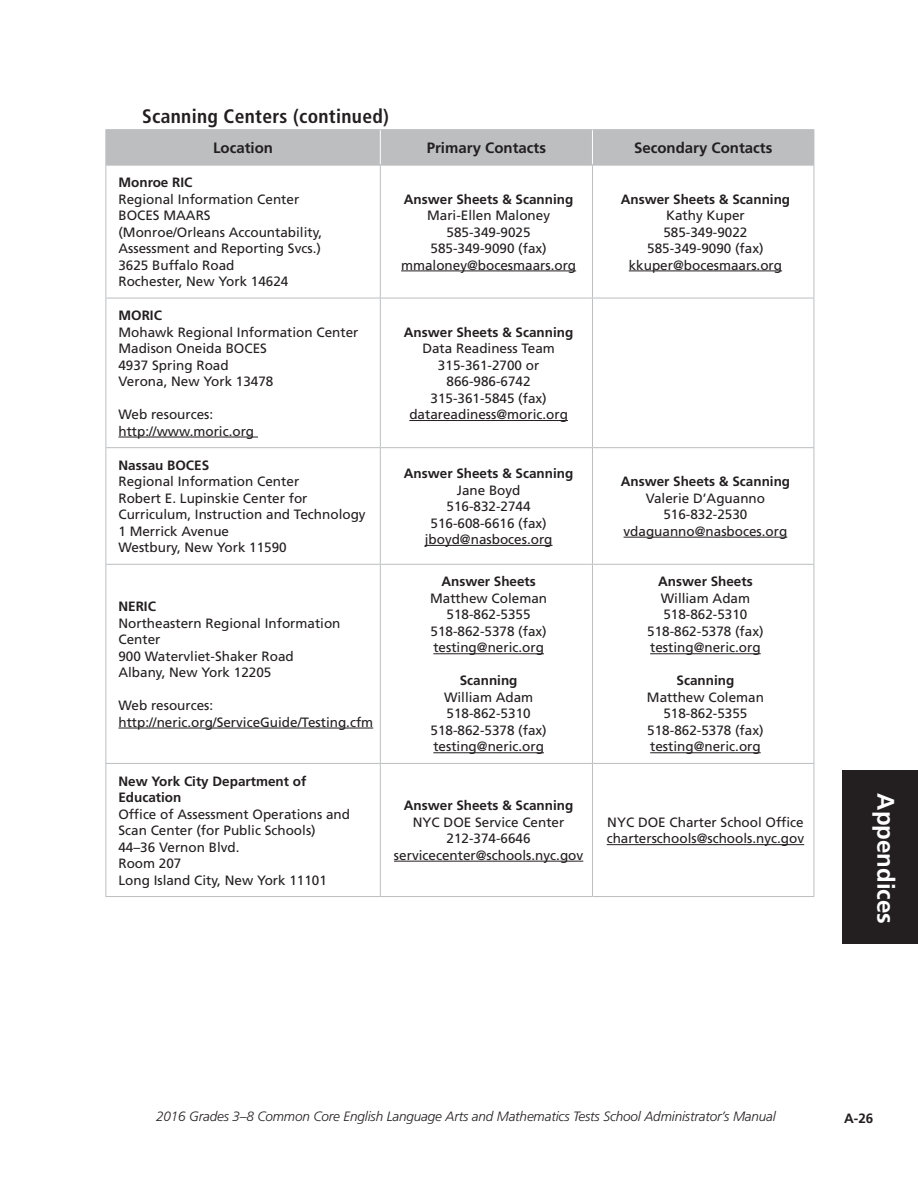
<style>
.page{position:relative;width:918px;height:1188px;background:#fff}
.page>*{position:absolute;margin:0;border:0;box-sizing:border-box;transform-origin:0 0}
.t1{font:700 24px "Frutiger LT Std";color:#fff}
.t2{font:700 condensed 19.5px "Frutiger LT Std";letter-spacing:.015em;color:#231f20}
.t3{font:700 15px "Frutiger LT Std";color:#231f20}
.t4{font:13.5px/16.5px "Frutiger LT Std";color:#231f20;text-align:center}
.t5{font:700 13.5px/16.5px "Frutiger LT Std";color:#231f20}
.t6{font:italic 300 13.5px "Frutiger LT Std";letter-spacing:-.01em;color:#231f20}
</style>
<div class="page">
<div style="left:842px;top:771px;width:76px;height:173px;background:#231f20"></div>
<div style="left:106px;top:130px;width:708px;height:34px;background:#bcbec0"></div>
<hr style="left:592px;top:130px;width:1px;height:34px;background:#fff">
<hr style="left:105px;top:165px;width:1px;height:133px;background:#bcbec0">
<hr style="left:380px;top:166px;width:1px;height:132px;background:#bcbec0">
<hr style="left:592px;top:166px;width:1px;height:132px;background:#bcbec0">
<hr style="left:814px;top:165px;width:1px;height:133px;background:#bcbec0">
<hr style="left:105px;top:298px;width:275px;height:1px;background:#bcbec0">
<hr style="left:105px;top:298px;width:1px;height:149px;background:#bcbec0">
<hr style="left:380px;top:298px;width:212px;height:1px;background:#bcbec0">
<hr style="left:380px;top:298px;width:1px;height:149px;background:#bcbec0">
<hr style="left:592px;top:298px;width:222px;height:1px;background:#bcbec0">
<hr style="left:592px;top:298px;width:1px;height:149px;background:#bcbec0">
<hr style="left:814px;top:298px;width:1px;height:149px;background:#bcbec0">
<hr style="left:105px;top:447px;width:275px;height:1px;background:#bcbec0">
<hr style="left:105px;top:448px;width:1px;height:116px;background:#bcbec0">
<hr style="left:380px;top:447px;width:212px;height:1px;background:#bcbec0">
<hr style="left:380px;top:448px;width:1px;height:116px;background:#bcbec0">
<hr style="left:592px;top:447px;width:222px;height:1px;background:#bcbec0">
<hr style="left:592px;top:448px;width:1px;height:116px;background:#bcbec0">
<hr style="left:814px;top:448px;width:1px;height:116px;background:#bcbec0">
<hr style="left:105px;top:564px;width:275px;height:1px;background:#bcbec0">
<hr style="left:105px;top:565px;width:1px;height:198px;background:#bcbec0">
<hr style="left:380px;top:564px;width:212px;height:1px;background:#bcbec0">
<hr style="left:380px;top:565px;width:1px;height:198px;background:#bcbec0">
<hr style="left:592px;top:564px;width:222px;height:1px;background:#bcbec0">
<hr style="left:592px;top:565px;width:1px;height:198px;background:#bcbec0">
<hr style="left:814px;top:565px;width:1px;height:198px;background:#bcbec0">
<hr style="left:105px;top:763px;width:275px;height:1px;background:#bcbec0">
<hr style="left:105px;top:764px;width:1px;height:132px;background:#bcbec0">
<hr style="left:380px;top:763px;width:212px;height:1px;background:#bcbec0">
<hr style="left:380px;top:764px;width:1px;height:132px;background:#bcbec0">
<hr style="left:592px;top:763px;width:222px;height:1px;background:#bcbec0">
<hr style="left:592px;top:764px;width:1px;height:132px;background:#bcbec0">
<hr style="left:814px;top:764px;width:1px;height:132px;background:#bcbec0">
<hr style="left:105px;top:896px;width:275px;height:1px;background:#bcbec0">
<hr style="left:380px;top:896px;width:212px;height:1px;background:#bcbec0">
<hr style="left:592px;top:896px;width:222px;height:1px;background:#bcbec0">
<hr style="left:105px;top:129px;width:275px;height:1px;background:#bcbec0">
<hr style="left:105px;top:130px;width:1px;height:35px;background:#bcbec0">
<hr style="left:106px;top:164px;width:274px;height:2px;background:#bcbec0">
<hr style="left:380px;top:129px;width:212px;height:1px;background:#bcbec0">
<hr style="left:592px;top:129px;width:222px;height:1px;background:#bcbec0">
<hr style="left:814px;top:130px;width:1px;height:35px;background:#bcbec0">
<hr style="left:380px;top:130px;width:1px;height:34px;background:#fff">
<hr style="left:380px;top:164px;width:212px;height:2px;background:#bcbec0">
<hr style="left:592px;top:164px;width:222px;height:2px;background:#bcbec0">
<hr style="left:401px;top:271px;width:175px;height:1px;background:#231f20">
<hr style="left:629px;top:271px;width:153px;height:1px;background:#231f20">
<hr style="left:118px;top:437px;width:140px;height:1px;background:#231f20">
<hr style="left:409px;top:420px;width:159px;height:1px;background:#231f20">
<hr style="left:425px;top:545px;width:128px;height:1px;background:#231f20">
<hr style="left:624px;top:537px;width:163px;height:1px;background:#231f20">
<hr style="left:118px;top:728px;width:255px;height:1px;background:#231f20">
<hr style="left:433px;top:653px;width:111px;height:1px;background:#231f20">
<hr style="left:433px;top:752px;width:111px;height:1px;background:#231f20">
<hr style="left:650px;top:653px;width:111px;height:1px;background:#231f20">
<hr style="left:650px;top:752px;width:111px;height:1px;background:#231f20">
<hr style="left:394px;top:861px;width:189px;height:1px;background:#231f20">
<hr style="left:607px;top:844px;width:197px;height:1px;background:#231f20">
<h2 class="t2" style="left:142px;top:104px;width:248px">Scanning Centers (continued)</h2>
<p class="t3" style="left:213px;top:139px;width:61px">Location</p>
<p class="t3" style="left:427px;top:139px;width:121px">Primary Contacts</p>
<p class="t3" style="left:634px;top:139px;width:140px">Secondary Contacts</p>
<p class="t5" style="left:118px;top:174px;width:76px">Monroe RIC</p>
<p class="t4" style="left:118px;top:191px;width:205px;text-align:left">Regional Information Center<br>BOCES MAARS<br>(Monroe/Orleans Accountability,<br>Assessment and Reporting Svcs.)<br>3625 Buffalo Road<br>Rochester, New York 14624</p>
<p class="t5" style="left:404px;top:191px;width:171px">Answer Sheets &amp; Scanning</p>
<p class="t4" style="left:401px;top:207px;width:177px">Mari-Ellen Maloney<br>585-349-9025<br>585-349-9090 (fax) mmaloney@bocesmaars.org</p>
<p class="t5" style="left:118px;top:307px;width:45px">MORIC</p>
<p class="t4" style="left:118px;top:324px;width:242px;text-align:left">Mohawk Regional Information Center<br>Madison Oneida BOCES<br>4937 Spring Road<br>Verona, New York 13478</p>
<p class="t4" style="left:118px;top:406px;width:137px;text-align:left">Web resources: http://www.moric.org</p>
<p class="t5" style="left:118px;top:457px;width:92px">Nassau BOCES</p>
<p class="t4" style="left:118px;top:473px;width:249px;text-align:left">Regional Information Center<br>Robert E. Lupinskie Center for<br>Curriculum, Instruction and Technology<br>1 Merrick Avenue<br>Westbury, New York 11590</p>
<p class="t5" style="left:118px;top:598px;width:39px">NERIC</p>
<p class="t4" style="left:118px;top:615px;width:224px;text-align:left">Northeastern Regional Information<br>Center<br>900 Watervliet-Shaker Road<br>Albany, New York 12205</p>
<p class="t4" style="left:118px;top:697px;width:256px;text-align:left">Web resources: http://neric.org/ServiceGuide/Testing.cfm</p>
<p class="t5" style="left:404px;top:324px;width:171px">Answer Sheets &amp; Scanning</p>
<p class="t4" style="left:409px;top:340px;width:160px">Data Readiness Team<br>315-361-2700 or<br>866-986-6742<br>315-361-5845 (fax) datareadiness@moric.org</p>
<p class="t5" style="left:404px;top:465px;width:171px">Answer Sheets &amp; Scanning</p>
<p class="t4" style="left:425px;top:482px;width:129px">Jane Boyd<br>516-832-2744<br>516-608-6616 (fax) jboyd@nasboces.org</p>
<p class="t5" style="left:441px;top:574px;width:96px">Answer Sheets</p>
<p class="t4" style="left:430px;top:590px;width:119px">Matthew Coleman<br>518-862-5355<br>518-862-5378 (fax) testing@neric.org</p>
<p class="t5" style="left:460px;top:673px;width:59px">Scanning</p>
<p class="t4" style="left:431px;top:689px;width:118px">William Adam<br>518-862-5310<br>518-862-5378 (fax) testing@neric.org</p>
<p class="t5" style="left:621px;top:191px;width:171px">Answer Sheets &amp; Scanning</p>
<p class="t4" style="left:629px;top:207px;width:155px">Kathy Kuper<br>585-349-9022<br>585-349-9090 (fax) kkuper@bocesmaars.org</p>
<p class="t5" style="left:621px;top:473px;width:171px">Answer Sheets &amp; Scanning</p>
<p class="t4" style="left:624px;top:490px;width:165px">Valerie D’Aguanno<br>516-832-2530 vdaguanno@nasboces.org</p>
<p class="t5" style="left:658px;top:574px;width:96px">Answer Sheets</p>
<p class="t4" style="left:647px;top:590px;width:118px">William Adam<br>518-862-5310<br>518-862-5378 (fax) testing@neric.org</p>
<p class="t5" style="left:677px;top:673px;width:59px">Scanning</p>
<p class="t4" style="left:647px;top:689px;width:119px">Matthew Coleman<br>518-862-5355<br>518-862-5378 (fax) testing@neric.org</p>
<p class="t5" style="left:118px;top:773px;width:189px">New York City Department of<br>Education</p>
<p class="t4" style="left:118px;top:806px;width:233px;text-align:left">Office of Assessment Operations and<br>Scan Center (for Public Schools)<br>44–36 Vernon Blvd.<br>Room 207<br>Long Island City, New York 11101</p>
<p class="t5" style="left:404px;top:797px;width:171px">Answer Sheets &amp; Scanning</p>
<p class="t4" style="left:394px;top:814px;width:191px">NYC DOE Service Center<br>212-374-6646 servicecenter@schools.nyc.gov</p>
<p class="t4" style="left:607px;top:814px;width:199px;text-align:left">NYC DOE Charter School Office charterschools@schools.nyc.gov</p>
<h1 class="t1" style="left:900px;top:793px;width:132px;rotate:90deg">Appendices</h1>
<p class="t6" style="left:156px;top:1109px;width:621px">2016 Grades 3–8 Common Core English Language Arts and Mathematics Tests School Administrator’s Manual</p>
<p class="t5" style="left:844px;top:1110px;width:31px">A-26</p>
</div>
